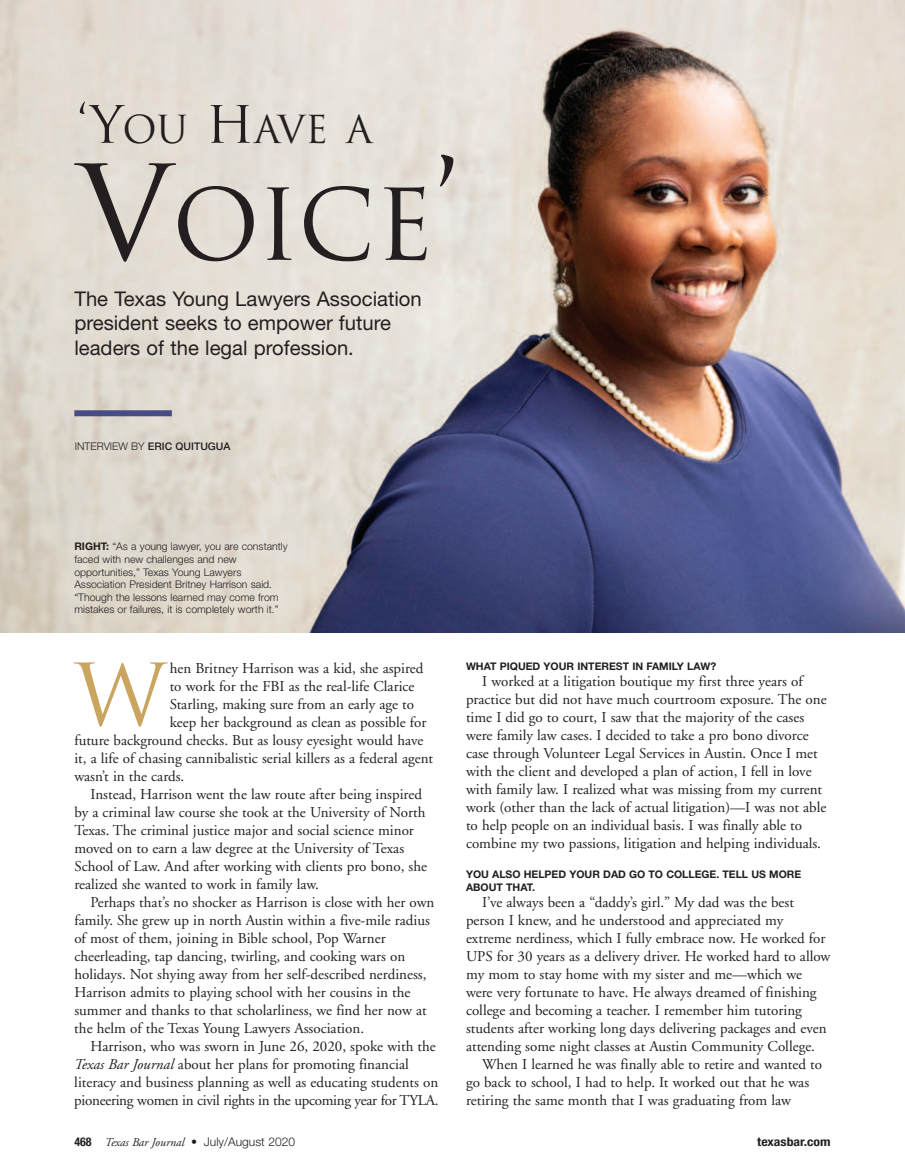
<style>
.page{position:relative;width:905px;height:1175px;background:#fff}
.page>*{position:absolute;margin:0;border:0;box-sizing:border-box;transform-origin:0 0}
.t1{font:96px "Trajan";color:#231f20}
.t2{font:83.7px "Trajan";color:#caa560}
.t3{font:37.65px "Trajan";color:#231f20}
.t4{font:20.25px/24.3px "Helvetica Neue";color:#231f20}
.t5{font:15px/18px "Adobe Garamond";color:#231f20}
.t6{font:15px "Adobe Garamond";letter-spacing:-.02em;color:#231f20}
.t7{font:300 12px "Helvetica Neue";color:#231f20}
.t8{font:700 condensed 12px "Helvetica Neue";color:#231f20;scale:1.15 1}
.t9{font:300 10.5px/12.6px "Helvetica Neue";color:#231f20}
.t10{font:700 10.5px/12.6px "Helvetica Neue";color:#231f20}
.t11{font:500 10.5px "Helvetica Neue";color:#231f20}
.s1{font-size:50.1px}
.s2{font-size:128.1px}
.s3{font-weight:300}
.s4{font-weight:700}
.s5{font-style:italic}
.s6{font-weight:700;font-stretch:condensed}
.s7{font-family:"Adobe Garamond";font-weight:400;font-style:italic}
</style>
<div class="page">
<img style="left:0;top:26px;width:904px;height:606px">
<div style="left:74px;top:410px;width:98px;height:6px;background:#474c84"></div>
<h3 class="t3" style="left:77px;top:108px;width:296px"><span class="s1">‘Y</span>OU <span class="s1">H</span>AVE A</h3>
<h1 class="t1" style="left:77px;top:170px;width:383px"><span class="s2">V</span>OICE<span class="s2">’</span></h1>
<h3 class="t4" style="left:74px;top:289px;width:349px">The Texas Young Lawyers Association president seeks to empower future leaders of the legal profession.</h3>
<p class="t11" style="left:75px;top:442px;width:157px"><span class="s3">interview by</span> ERIC QUITUGUA</p>
<p class="t9" style="left:74px;top:541px;width:215px"><span class="s4">RIGHT:</span> “As a young lawyer, you are constantly faced with new challenges and new opportunities,” Texas Young Lawyers Association President Britney Harrison said. “Though the lessons learned may come from mistakes or failures, it is completely worth it.”</p>
<p class="t5" style="left:170px;top:660px;width:255px">hen Britney Harrison was a kid, she aspired</p>
<p class="t5" style="left:170px;top:678px;width:246px">to work for the FBI as the real-life Clarice</p>
<p class="t5" style="left:170px;top:696px;width:246px">Starling, making sure from an early age to</p>
<p class="t5" style="left:170px;top:714px;width:258px">keep her background as clean as possible for</p>
<p class="t5" style="left:74px;top:732px;width:351px">future background checks. But as lousy eyesight would have</p>
<p class="t5" style="left:74px;top:750px;width:360px">it, a life of chasing cannibalistic serial killers as a federal agent</p>
<p class="t5" style="left:74px;top:768px;width:112px">wasn’t in the cards.</p>
<p class="t5" style="left:91px;top:786px;width:333px">Instead, Harrison went the law route after being inspired</p>
<p class="t5" style="left:74px;top:804px;width:353px">by a criminal law course she took at the University of North</p>
<p class="t5" style="left:74px;top:822px;width:341px">Texas. The criminal justice major and social science minor</p>
<p class="t5" style="left:74px;top:840px;width:331px">moved on to earn a law degree at the University of Texas</p>
<p class="t5" style="left:74px;top:858px;width:354px">School of Law. And after working with clients pro bono, she</p>
<p class="t5" style="left:74px;top:876px;width:246px">realized she wanted to work in family law.</p>
<p class="t5" style="left:90px;top:894px;width:345px">Perhaps that’s no shocker as Harrison is close with her own</p>
<p class="t5" style="left:74px;top:912px;width:357px">family. She grew up in north Austin within a five-mile radius</p>
<p class="t5" style="left:74px;top:930px;width:313px">of most of them, joining in Bible school, Pop Warner</p>
<p class="t5" style="left:74px;top:948px;width:332px">cheerleading, tap dancing, twirling, and cooking wars on</p>
<p class="t5" style="left:74px;top:966px;width:353px">holidays. Not shying away from her self-described nerdiness,</p>
<p class="t5" style="left:74px;top:984px;width:338px">Harrison admits to playing school with her cousins in the</p>
<p class="t5" style="left:74px;top:1002px;width:354px">summer and thanks to that scholarliness, we find her now at</p>
<p class="t5" style="left:74px;top:1020px;width:291px">the helm of the Texas Young Lawyers Association.</p>
<p class="t5" style="left:90px;top:1038px;width:347px">Harrison, who was sworn in June 26, 2020, spoke with the</p>
<p class="t5" style="left:74px;top:1056px;width:336px"><span class="s5">Texas Bar Journal</span> about her plans for promoting financial</p>
<p class="t5" style="left:74px;top:1074px;width:365px">literacy and business planning as well as educating students on</p>
<p class="t6" style="left:74px;top:1094px;width:366px">pioneering women in civil rights in the upcoming year for TYLA.</p>
<h2 class="t2" style="left:74px;top:647px;width:93px">W</h2>
<p class="t10" style="left:466px;top:660px;width:252px">WHAT PIQUED YOUR INTEREST IN FAMILY LAW?</p>
<p class="t5" style="left:466px;top:673px;width:362px;text-indent:16px">I worked at a litigation boutique my first three years of practice but did not have much courtroom exposure. The one time I did go to court, I saw that the majority of the cases were family law cases. I decided to take a pro bono divorce case through Volunteer Legal Services in Austin. Once I met with the client and developed a plan of action, I fell in love with family law. I realized what was missing from my current work (other than the lack of actual litigation)—I was not able to help people on an individual basis. I was finally able to combine my two passions, litigation and helping individuals.</p>
<p class="t10" style="left:466px;top:869px;width:337px">YOU ALSO HELPED YOUR DAD GO TO COLLEGE. TELL US MORE<br>ABOUT THAT.</p>
<p class="t5" style="left:466px;top:894px;width:366px;text-indent:16px">I’ve always been a “daddy’s girl.” My dad was the best person I knew, and he understood and appreciated my extreme nerdiness, which I fully embrace now. He worked for UPS for 30 years as a delivery driver. He worked hard to allow my mom to stay home with my sister and me—which we were very fortunate to have. He always dreamed of finishing college and becoming a teacher. I remember him tutoring students after working long days delivering packages and even attending some night classes at Austin Community College.</p>
<p class="t5" style="left:466px;top:1056px;width:357px;text-indent:16px">When I learned he was finally able to retire and wanted to go back to school, I had to help. It worked out that he was retiring the same month that I was graduating from law</p>
<p class="t7" style="left:74px;top:1137px;width:222px"><span class="s6">468</span> <span class="s7">Texas Bar Journal</span> • July/August 2020</p>
<p class="t8" style="left:757px;top:1137px;width:65px">texasbar.com</p>
</div>
